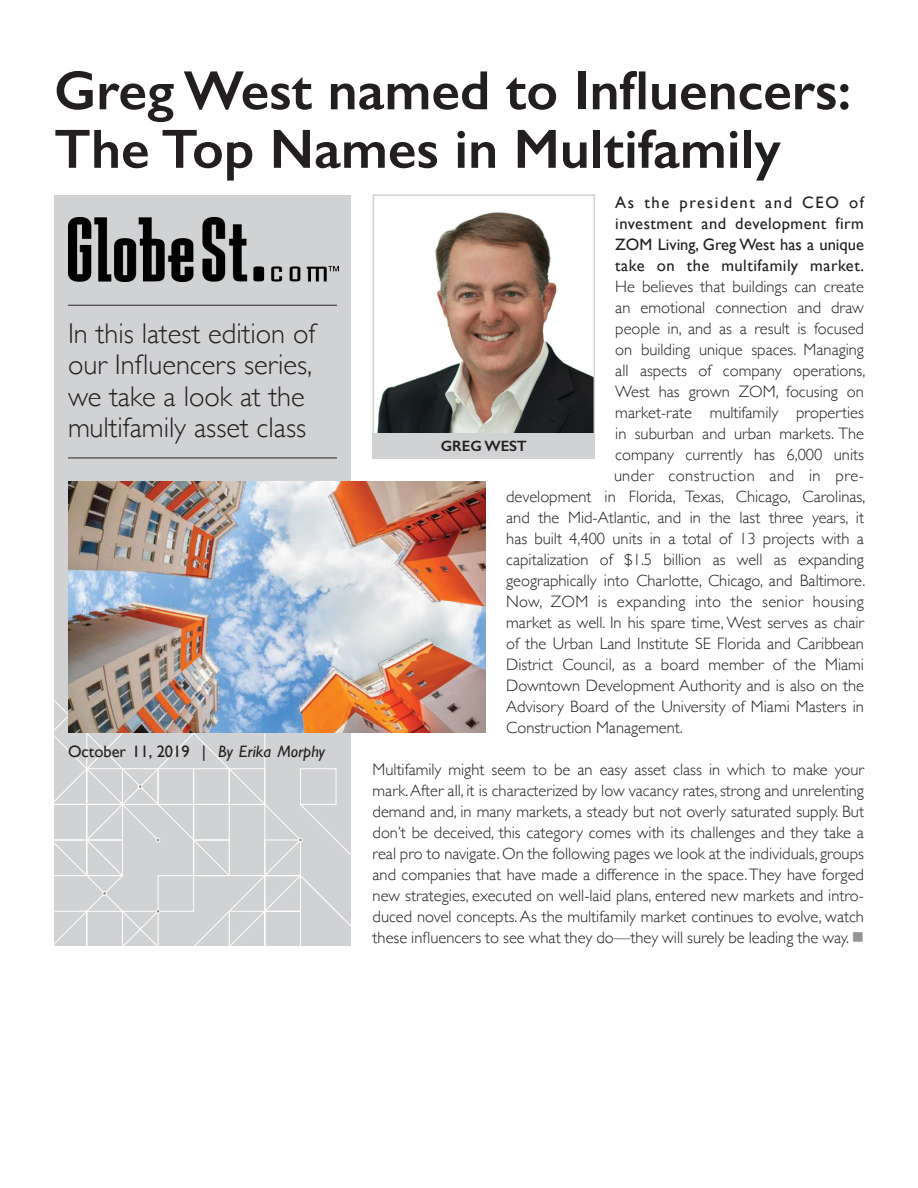
<style>
.page{position:relative;width:918px;height:1188px;background:#fff}
.page>*{position:absolute;margin:0;border:0;box-sizing:border-box;transform-origin:0 0}
.t1{font:600 55.5px/58.5px "Gill Sans";color:#231f20}
.t2{font:300 28.5px/31.5px "Gill Sans";color:#231f20}
.t3{font:300 16.5px/21px "Gill Sans";color:#231f20;text-align:justify}
.t4{font:16.5px "Gill Sans";color:#231f20}
.t5{font:16.5px "Gill Sans";letter-spacing:.03em;color:#231f20}
.t6{font:300 16.5px "Gill Sans";letter-spacing:.02em;color:#231f20}
.t7{font:300 16.5px "Gill Sans";letter-spacing:.03em;color:#231f20}
.t8{font:16.5px "Gill Sans";letter-spacing:.1em;color:#231f20}
.t9{font:600 15px "Gill Sans";color:#231f20}
.s1{font-style:italic}
.s2{color:#939598}
</style>
<div class="page">
<div style="left:54px;top:195px;width:297px;height:751px;background:#d1d2d4"></div>
<svg style="left:54px;top:699px;width:298px;height:247px"></svg>
<img style="left:68px;top:218px;width:270px;height:63px">
<img style="left:69px;top:481px;width:417px;height:251px">
<hr style="left:68px;top:305px;width:269px;height:1px;background:#231f20">
<hr style="left:68px;top:458px;width:269px;height:1px;background:#231f20">
<img style="left:377px;top:212px;width:215px;height:221px">
<div style="left:373px;top:194px;width:222px;height:243px;border:2px solid #d1d2d4"></div>
<div style="left:373px;top:433px;width:222px;height:26px;background:#d1d2d4"></div>
<p class="t1" style="left:54px;top:61px;width:799px">Greg West named to Influencers:<br>The Top Names in Multifamily</p>
<p class="t2" style="left:68px;top:316px;width:249px">In this latest edition of our Influencers series, we take a look at the multifamily asset class</p>
<p class="t4" style="left:68px;top:742px;width:259px">October 11, 2019 | <span class="s1">By Erika Morphy</span></p>
<p class="t8" style="left:615px;top:193px;width:250px">As the president and CEO of</p>
<p class="t5" style="left:615px;top:214px;width:250px">investment and development firm</p>
<p class="t4" style="left:615px;top:235px;width:250px">ZOM Living, Greg West has a unique</p>
<p class="t5" style="left:615px;top:256px;width:250px">take on the multifamily market.</p>
<p class="t3" style="left:615px;top:275px;width:250px">He believes that buildings can create</p>
<p class="t3" style="left:615px;top:296px;width:250px">an emotional connection and draw</p>
<p class="t3" style="left:615px;top:317px;width:250px">people in, and as a result is focused</p>
<p class="t3" style="left:615px;top:338px;width:250px">on building unique spaces. Managing</p>
<p class="t3" style="left:615px;top:359px;width:252px">all aspects of company operations,</p>
<p class="t3" style="left:615px;top:380px;width:250px">West has grown ZOM, focusing on</p>
<p class="t3" style="left:615px;top:401px;width:250px">market-rate multifamily properties</p>
<p class="t3" style="left:615px;top:422px;width:250px">in suburban and urban markets. The</p>
<p class="t3" style="left:615px;top:443px;width:250px">company currently has 6,000 units</p>
<p class="t7" style="left:614px;top:463px;width:251px">under construction and in pre-</p>
<p class="t3" style="left:506px;top:485px;width:361px">development in Florida, Texas, Chicago, Carolinas,</p>
<p class="t3" style="left:506px;top:506px;width:359px">and the Mid-Atlantic, and in the last three years, it</p>
<p class="t3" style="left:506px;top:527px;width:359px">has built 4,400 units in a total of 13 projects with a</p>
<p class="t3" style="left:506px;top:548px;width:359px">capitalization of $1.5 billion as well as expanding</p>
<p class="t3" style="left:506px;top:569px;width:361px">geographically into Charlotte, Chicago, and Baltimore.</p>
<p class="t6" style="left:506px;top:589px;width:359px">Now, ZOM is expanding into the senior housing</p>
<p class="t3" style="left:506px;top:611px;width:359px">market as well. In his spare time, West serves as chair</p>
<p class="t3" style="left:506px;top:632px;width:359px">of the Urban Land Institute SE Florida and Caribbean</p>
<p class="t3" style="left:506px;top:653px;width:359px">District Council, as a board member of the Miami</p>
<p class="t3" style="left:506px;top:674px;width:359px">Downtown Development Authority and is also on the</p>
<p class="t3" style="left:506px;top:695px;width:359px">Advisory Board of the University of Miami Masters in</p>
<p class="t3" style="left:506px;top:716px;width:178px">Construction Management.</p>
<p class="t3" style="left:373px;top:758px;width:493px">Multifamily might seem to be an easy asset class in which to make your mark. After all, it is characterized by low vacancy rates, strong and unrelenting demand and, in many markets, a steady but not overly saturated supply. But don’t be deceived, this category comes with its challenges and they take a real pro to navigate. On the following pages we look at the individuals, groups and companies that have made a difference in the space. They have forged new strategies, executed on well-laid plans, entered new markets and intro&shy;duced novel concepts. As the multifamily market continues to evolve, watch these influencers to see what they do—they will surely be leading the way. <span class="s2">■</span></p>
<p class="t9" style="left:441px;top:436px;width:88px">GREG WEST</p>
</div>
